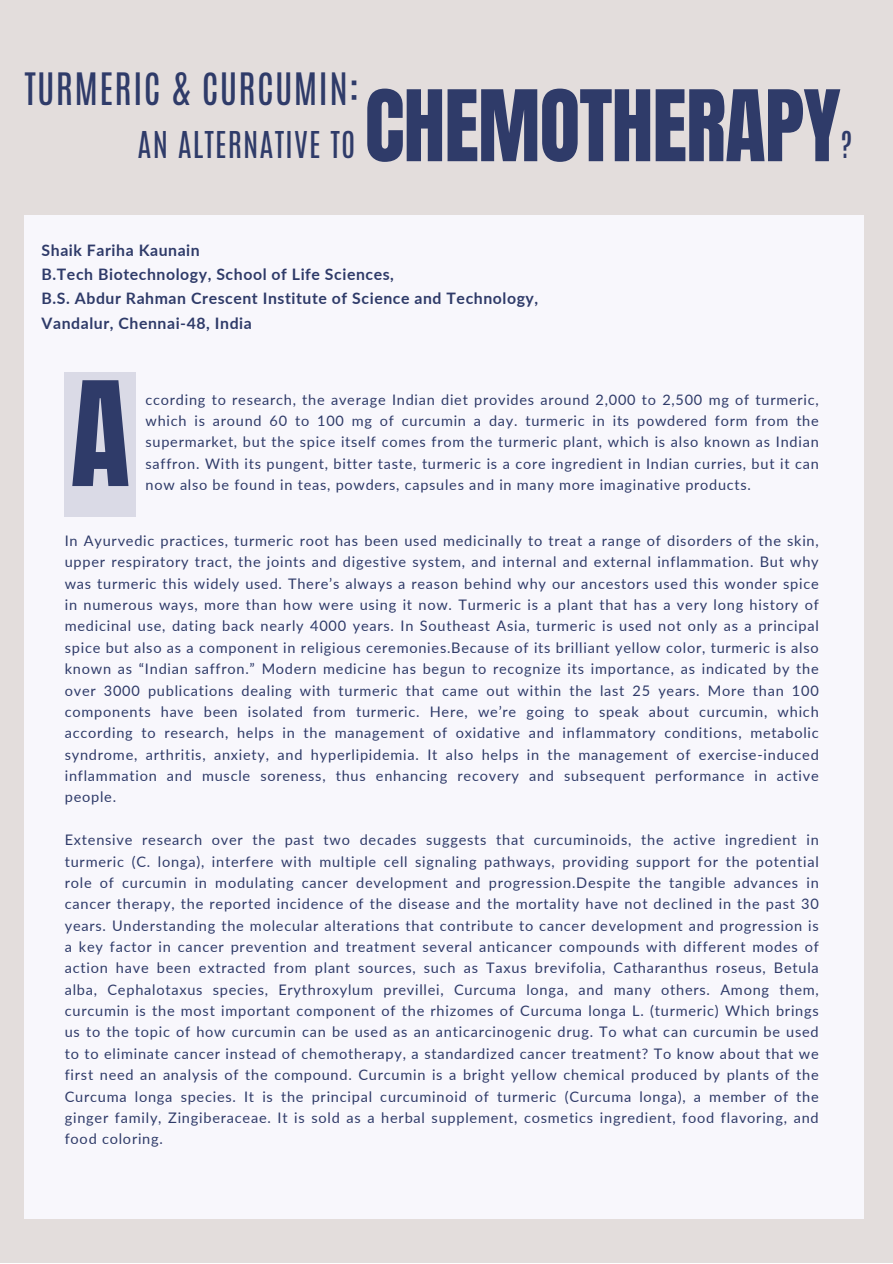
<style>
.page{position:relative;width:893px;height:1264px;background:#fff}
.page>*{position:absolute;margin:0;border:0;box-sizing:border-box;transform-origin:0 0}
.t1{font:123.15px "Anton";color:#2f3b69}
.t2{font:83.7px "Anton";letter-spacing:-.01em;color:#2f3b69}
.t3{font:37.2px "Antonio";letter-spacing:.035em;color:#2f3b69}
.t4{font:30.9px "Antonio";letter-spacing:.035em;color:#2f3b69}
.t5{font:700 15.75px/24.3px "Lato";letter-spacing:.035em;color:#2f3b69}
.t6{font:14.55px/21.3px "Lato";letter-spacing:.055em;color:#2f3b69;text-align:justify}
</style>
<div class="page">
<div style="left:0;top:0;width:892px;height:1262px;background:#e3dddc"></div>
<div style="left:25px;top:216px;width:839px;height:1002px;background:#fafaff"></div>
<div style="left:65px;top:373px;width:71px;height:144px;background:#dadae6"></div>
<p class="t3" style="left:24px;top:62px;width:336px">TURMERIC &amp; CURCUMIN:</p>
<p class="t4" style="left:138px;top:122px;width:219px">AN ALTERNATIVE TO</p>
<p class="t2" style="left:364px;top:66px;width:477px">CHEMOTHERAPY</p>
<p class="t4" style="left:840px;top:123px;width:14px">?</p>
<p class="t5" style="left:42px;top:237px;width:160px">Shaik Fariha Kaunain</p>
<p class="t5" style="left:42px;top:262px;width:354px">B.Tech Biotechnology, School of Life Sciences,</p>
<p class="t5" style="left:42px;top:286px;width:498px">B.S. Abdur Rahman Crescent Institute of Science and Technology,<br>Vandalur, Chennai-48, India</p>
<p class="t1" style="left:70px;top:346px;width:61px">A</p>
<p class="t6" style="left:145px;top:388px;width:674px">ccording to research, the average Indian diet provides around 2,000 to 2,500 mg of turmeric, which is around 60 to 100 mg of curcumin a day. turmeric in its powdered form from the supermarket, but the spice itself comes from the turmeric plant, which is also known as Indian saffron. With its pungent, bitter taste, turmeric is a core ingredient in Indian curries, but it can</p>
<p class="t6" style="left:145px;top:474px;width:607px">now also be found in teas, powders, capsules and in many more imaginative products.</p>
<p class="t6" style="left:65px;top:529px;width:755px">In Ayurvedic practices, turmeric root has been used medicinally to treat a range of disorders of the skin, upper respiratory tract, the joints and digestive system, and internal and external inflammation. But why was turmeric this widely used. There’s always a reason behind why our ancestors used this wonder spice in numerous ways, more than how were using it now. Turmeric is a plant that has a very long history of medicinal use, dating back nearly 4000 years. In Southeast Asia, turmeric is used not only as a principal spice but also as a component in religious ceremonies.Because of its brilliant yellow color, turmeric is also known as “Indian saffron.” Modern medicine has begun to recognize its importance, as indicated by the over 3000 publications dealing with turmeric that came out within the last 25 years. More than 100 components have been isolated from turmeric. Here, we’re going to speak about curcumin, which according to research, helps in the management of oxidative and inflammatory conditions, metabolic syndrome, arthritis, anxiety, and hyperlipidemia. It also helps in the management of exercise-induced inflammation and muscle soreness, thus enhancing recovery and subsequent performance in active people.</p>
<p class="t6" style="left:65px;top:828px;width:755px">Extensive research over the past two decades suggests that curcuminoids, the active ingredient in turmeric (C. longa), interfere with multiple cell signaling pathways, providing support for the potential role of curcumin in modulating cancer development and progression.Despite the tangible advances in cancer therapy, the reported incidence of the disease and the mortality have not declined in the past 30 years. Understanding the molecular alterations that contribute to cancer development and progression is a key factor in cancer prevention and treatment several anticancer compounds with different modes of action have been extracted from plant sources, such as Taxus brevifolia, Catharanthus roseus, Betula alba, Cephalotaxus species, Erythroxylum previllei, Curcuma longa, and many others. Among them, curcumin is the most important component of the rhizomes of Curcuma longa L. (turmeric) Which brings us to the topic of how curcumin can be used as an anticarcinogenic drug. To what can curcumin be used to to eliminate cancer instead of chemotherapy, a standardized cancer treatment? To know about that we first need an analysis of the compound. Curcumin is a bright yellow chemical produced by plants of the Curcuma longa species. It is the principal curcuminoid of turmeric (Curcuma longa), a member of the ginger family, Zingiberaceae. It is sold as a herbal supplement, cosmetics ingredient, food flavoring, and food coloring.</p>
</div>
